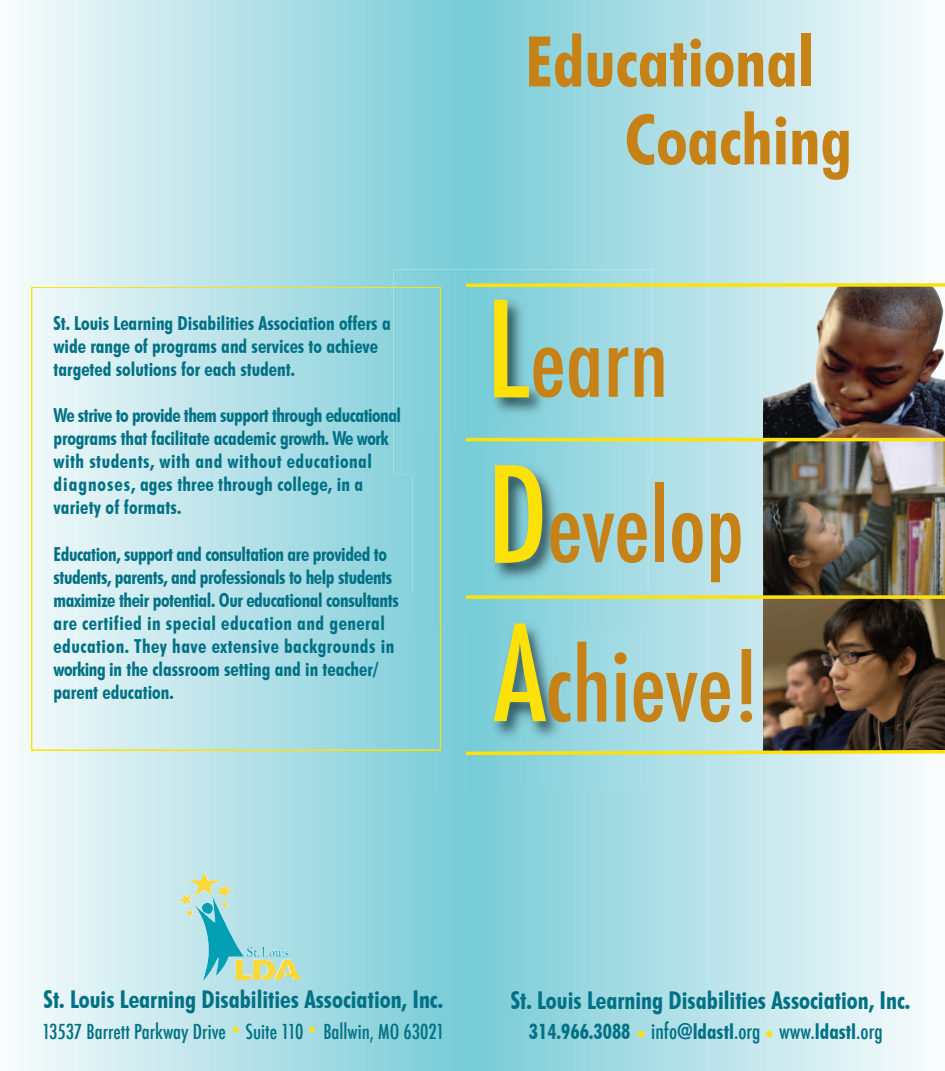
<style>
.page{position:relative;width:945px;height:1071px;background:#fff}
.page>*{position:absolute;margin:0;border:0;box-sizing:border-box;transform-origin:0 0}
.t1{font:500 condensed 129.5px "Futura";color:#ffe10a}
.t2{font:500 condensed 96.25px/162.4px "Futura";color:#c68216}
.t3{font:700 condensed 70px "Futura BT";color:#c68216}
.t4{font:700 condensed 24.5px "Futura BT";color:#007184}
.t5{font:700 condensed 21px "Futura BT";color:#007184}
.t6{font:500 condensed 20.12px "Futura";color:#007184}
.t7{font:700 condensed 19.25px/23.1px "Futura BT";color:#007184}
.t8{font:700 condensed 19.25px/23.1px "Futura BT";letter-spacing:-.02em;color:#007184}
.s1{font-weight:800;font-size:24.5px;color:#ffe10a}
.s2{font-family:"Lucida Grande";font-stretch:normal;font-size:15.75px;color:#ffe10a}
.s3{font-family:"Futura";font-weight:500}
</style>
<div class="page">
<img style="left:16px;top:0;width:929px;height:1071px">
<img style="left:393px;top:269px;width:259px;height:205px">
<img style="left:178px;top:871px;width:75px;height:110px">
<img style="left:764px;top:442px;width:181px;height:153px">
<img style="left:764px;top:599px;width:181px;height:149px">
<img style="left:415px;top:630px;width:236px;height:159px">
<img style="left:649px;top:591px;width:2px;height:39px">
<img style="left:413px;top:432px;width:236px;height:198px">
<img style="left:512px;top:624px;width:16px;height:6px">
<div style="left:32px;top:287px;width:409px;height:463px;border:2px solid #ffe10a"></div>
<img style="left:764px;top:287px;width:181px;height:151px">
<svg style="left:466px;top:283px;width:479px;height:4px;background:#f3de23"></svg>
<svg style="left:462px;top:748px;width:483px;height:9px;background:#c1ce7f"></svg>
<svg style="left:466px;top:595px;width:479px;height:4px;background:#efd91c"></svg>
<hr style="left:466px;top:438px;width:479px;height:3px;background:#ffe10a">
<h3 class="t3" style="left:525px;top:19px;width:291px">Educational</h3>
<p class="t7" style="left:53px;top:311px;width:339px">St. Louis Learning Disabilities Association offers a wide range of programs and services to achieve targeted solutions for each student.</p>
<p class="t7" style="left:53px;top:404px;width:349px">We strive to provide them support through educational programs that facilitate academic growth. We work with students, with and without educational diagnoses, ages three through college, in a variety of formats.</p>
<p class="t8" style="left:53px;top:542px;width:347px">Education, support and consultation are provided to students, parents, and professionals to help students maximize their potential. Our educational consultants are certified in special education and general education. They have extensive backgrounds in working in the classroom setting and in teacher/ parent education.</p>
<h3 class="t3" style="left:624px;top:97px;width:229px">Coaching</h3>
<h1 class="t1" style="left:487px;top:270px;width:44px">L</h1>
<h2 class="t2" style="left:530px;top:279px;width:231px">earn evelop chieve!</h2>
<h1 class="t1" style="left:488px;top:436px;width:62px">D</h1>
<h1 class="t1" style="left:493px;top:594px;width:54px">A</h1>
<p class="t4" style="left:44px;top:984px;width:401px">St. Louis Learning Disabilities Association, Inc.</p>
<p class="t6" style="left:42px;top:1019px;width:404px">13537 Barrett Parkway Drive <span class="s1">·</span> Suite 110 <span class="s1">·</span> Ballwin, MO 63021</p>
<p class="t5" style="left:529px;top:1019px;width:355px">314.966.3088 <span class="s2">●</span> <span class="s3">info@</span>ldastl<span class="s3">.org</span> <span class="s2">●</span> <span class="s3">www.</span>ldastl<span class="s3">.org</span></p>
<p class="t4" style="left:511px;top:985px;width:401px">St. Louis Learning Disabilities Association, Inc.</p>
</div>
